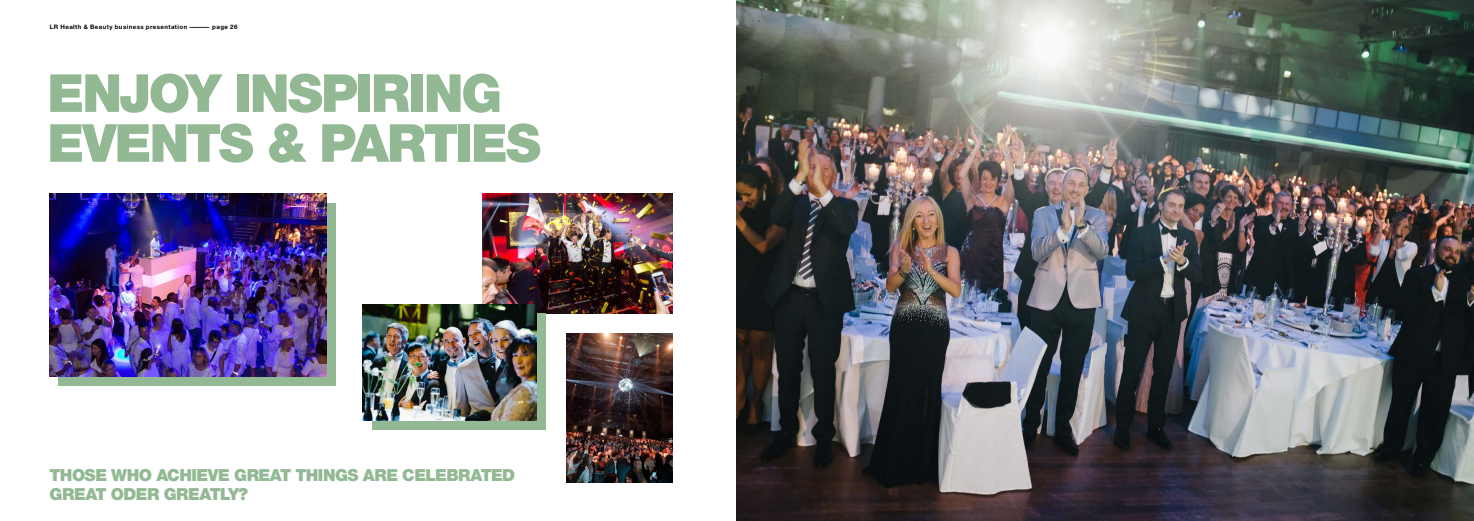
<style>
.page{position:relative;width:1474px;height:521px;background:#fff}
.page>*{position:absolute;margin:0;border:0;box-sizing:border-box;transform-origin:0 0}
.t1{font:900 52.5px/49.9px "Helvetica Neue LT Pro";letter-spacing:-.04em;color:#93b894}
.t2{font:900 16.62px/19.2px "Helvetica Neue LT Pro";letter-spacing:-.03em;color:#93b894}
.t3{font:700 6.12px "Helvetica Neue LT Pro";letter-spacing:.07em;color:#000}
</style>
<div class="page">
<img style="left:736px;top:0;width:737px;height:521px">
<img style="left:567px;top:333px;width:105px;height:150px">
<div style="left:59px;top:203px;width:277px;height:183px;background:#93b894"></div>
<img style="left:50px;top:193px;width:277px;height:183px">
<img style="left:482px;top:193px;width:190px;height:120px">
<div style="left:372px;top:313px;width:174px;height:117px;background:#93b894"></div>
<img style="left:363px;top:304px;width:173px;height:116px">
<p class="t3" style="left:50px;top:23px;width:189px">LR Health &amp; Beauty business presentation –––––––– page 26</p>
<h1 class="t1" style="left:47px;top:68px;width:495px">ENJOY INSPIRING<br>EVENTS &amp; PARTIES</h1>
<p class="t2" style="left:50px;top:465px;width:467px">THOSE WHO ACHIEVE GREAT THINGS ARE CELEBRATED<br>GREAT ODER GREATLY?</p>
</div>
